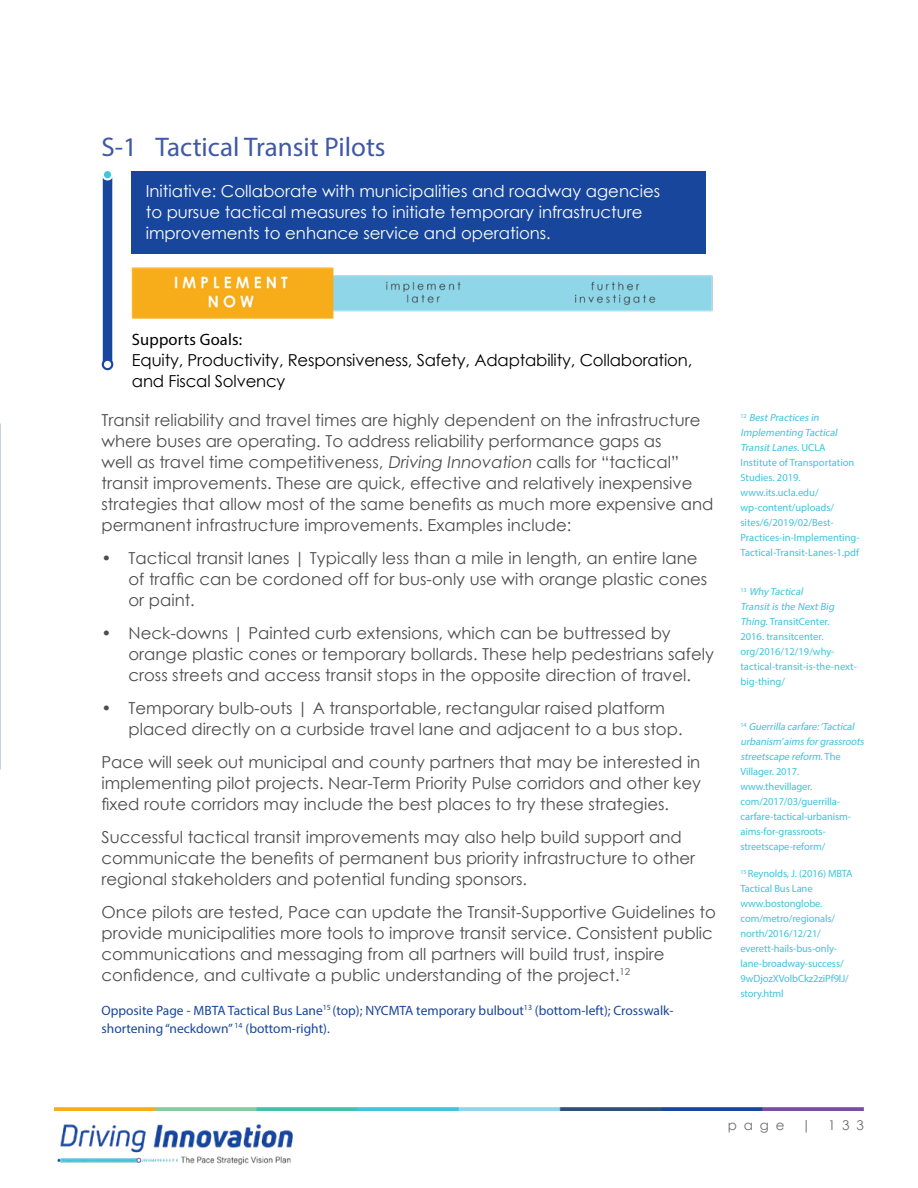
<style>
.page{position:relative;width:918px;height:1188px;background:#fff}
.page>*{position:absolute;margin:0;border:0;box-sizing:border-box;transform-origin:0 0}
.t1{font:27px "Myriad Pro";color:#3f59a6}
.t2{font:16.5px/21px "Century Gothic";color:#4d4d4f}
.t3{font:16.5px/21px "Century Gothic";color:#fff}
.t4{font:16.5px/21px "Century Gothic";letter-spacing:-.01em;color:#000}
.t5{font:16.5px "Myriad Pro";letter-spacing:.01em;color:#000}
.t6{font:13.5px/18px "Myriad Pro";color:#18469c}
.t7{font:13.5px "Century Gothic";letter-spacing:.5em;color:#6d6e71}
.t8{font:10.5px/15px "Myriad Pro";letter-spacing:-.01em;color:#3fc3db}
.s1{font-style:italic}
</style>
<div class="page">
<svg style="left:0;top:423px;width:1px;height:347px"></svg>
<img style="left:57px;top:1124px;width:236px;height:41px">
<img style="left:54px;top:1107px;width:810px;height:4px">
<div style="left:131px;top:171px;width:575px;height:83px;background:#18469c"></div>
<div style="left:103px;top:177px;width:9px;height:188px;background:#18469c"></div>
<svg style="left:103px;top:172px;width:9px;height:7px"></svg>
<div style="left:102px;top:169px;width:11px;height:11px;border:2px solid #fff;border-radius:50%"></div>
<div style="left:103px;top:360px;width:9px;height:9px;background:#fff;border-radius:50%"></div>
<div style="left:102px;top:359px;width:11px;height:11px;border:2px solid #18479c;border-radius:50%"></div>
<img style="left:132px;top:268px;width:581px;height:51px">
<h1 class="t1" style="left:102px;top:131px;width:286px">S-1 Tactical Transit Pilots</h1>
<p class="t3" style="left:146px;top:180px;width:516px">Initiative: Collaborate with municipalities and roadway agencies to pursue tactical measures to initiate temporary infrastructure improvements to enhance service and operations.</p>
<p class="t5" style="left:132px;top:330px;width:112px">Supports Goals:</p>
<p class="t4" style="left:132px;top:350px;width:562px">Equity, Productivity, Responsiveness, Safety, Adaptability, Collaboration, and Fiscal Solvency</p>
<p class="t2" style="left:102px;top:409px;width:613px">Transit reliability and travel times are highly dependent on the infrastructure where buses are operating. To address reliability performance gaps as<br>well as travel time competitiveness, Driving Innovation calls for “tactical” transit improvements. These are quick, effective and relatively inexpensive strategies that allow most of the same benefits as much more expensive and permanent infrastructure improvements. Examples include:</p>
<p class="t2" style="left:129px;top:547px;width:580px;text-indent:-27px">• Tactical transit lanes | Typically less than a mile in length, an entire lane of traffic can be cordoned off for bus-only use with orange plastic cones or paint.</p>
<p class="t2" style="left:129px;top:622px;width:587px;text-indent:-27px">• Neck-downs | Painted curb extensions, which can be buttressed by orange plastic cones or temporary bollards. These help pedestrians safely cross streets and access transit stops in the opposite direction of travel.</p>
<p class="t2" style="left:129px;top:697px;width:556px;text-indent:-27px">• Temporary bulb-outs | A transportable, rectangular raised platform placed directly on a curbside travel lane and adjacent to a bus stop.</p>
<p class="t2" style="left:102px;top:751px;width:601px;text-align:justify">Pace will seek out municipal and county partners that may be interested in implementing pilot projects. Near-Term Priority Pulse corridors and other key fixed route corridors may include the best places to try these strategies.</p>
<p class="t2" style="left:102px;top:826px;width:595px">Successful tactical transit improvements may also help build support and communicate the benefits of permanent bus priority infrastructure to other regional stakeholders and potential funding sponsors.</p>
<p class="t2" style="left:102px;top:901px;width:616px">Once pilots are tested, Pace can update the Transit-Supportive Guidelines to provide municipalities more tools to improve transit service. Consistent public communications and messaging from all partners will build trust, inspire confidence, and cultivate a public understanding of the project.<sup>12</sup></p>
<p class="t6" style="left:102px;top:1001px;width:574px">Opposite Page - MBTA Tactical Bus Lane<sup>15</sup> (top); NYCMTA temporary bulbout<sup>13</sup> (bottom-left); Crosswalk&shy;shortening “neckdown” <sup>14</sup> (bottom-right).</p>
<p class="t8" style="left:740px;top:410px;width:121px"><sup>1</sup> <sup>2</sup> <span class="s1">BestPractices in<br>Implementing Tactical<br>TransitLanes</span>. U C LA<br>Institute of Transportation<br>Studies. 2019. www.its.ucla.edu/ wp-content/uploads/ sites/6/2019/02/Best-<br>Practices-in-Implementing-<br>Tactical-Transit-Lanes-1.pdf</p>
<p class="t8" style="left:740px;top:584px;width:118px"><sup>1</sup> <sup>3</sup> <span class="s1">Why Tactical<br>Transitis the NextBig<br>Thing.</span>TransitCenter.<br>2016. transitcenter. org/2016/12/19/why&shy;tactical-transit-is-the-next&shy;big-thing/</p>
<p class="t8" style="left:740px;top:719px;width:127px"><sup>1</sup> <sup>4</sup> <span class="s1">Guerrilla carfare:‘Tactical urbanism’aimsforgrassroots streetscape reform.</span>T h e<br>Villager. 2017. www.thevillager. com/2017/03/guerrilla&shy;carfare-tactical-urbanism&shy;aims-for-grassroots&shy;streetscape-reform/</p>
<p class="t8" style="left:740px;top:866px;width:114px"><sup>15</sup> Reynolds, J. (2016) MBTA<br>Tactical Bus Lane www.bostonglobe. com/metro/regionals/ north/2016/12/21/ everett-hails-bus-only&shy;lane-broadway-success/<br>9wDjozXVolbCkz2ziPf9lJ/ story.html</p>
<p class="t7" style="left:728px;top:1116px;width:58px">page</p>
<p class="t7" style="left:802px;top:1116px;width:11px">|</p>
<p class="t7" style="left:828px;top:1116px;width:37px">133</p>
</div>
